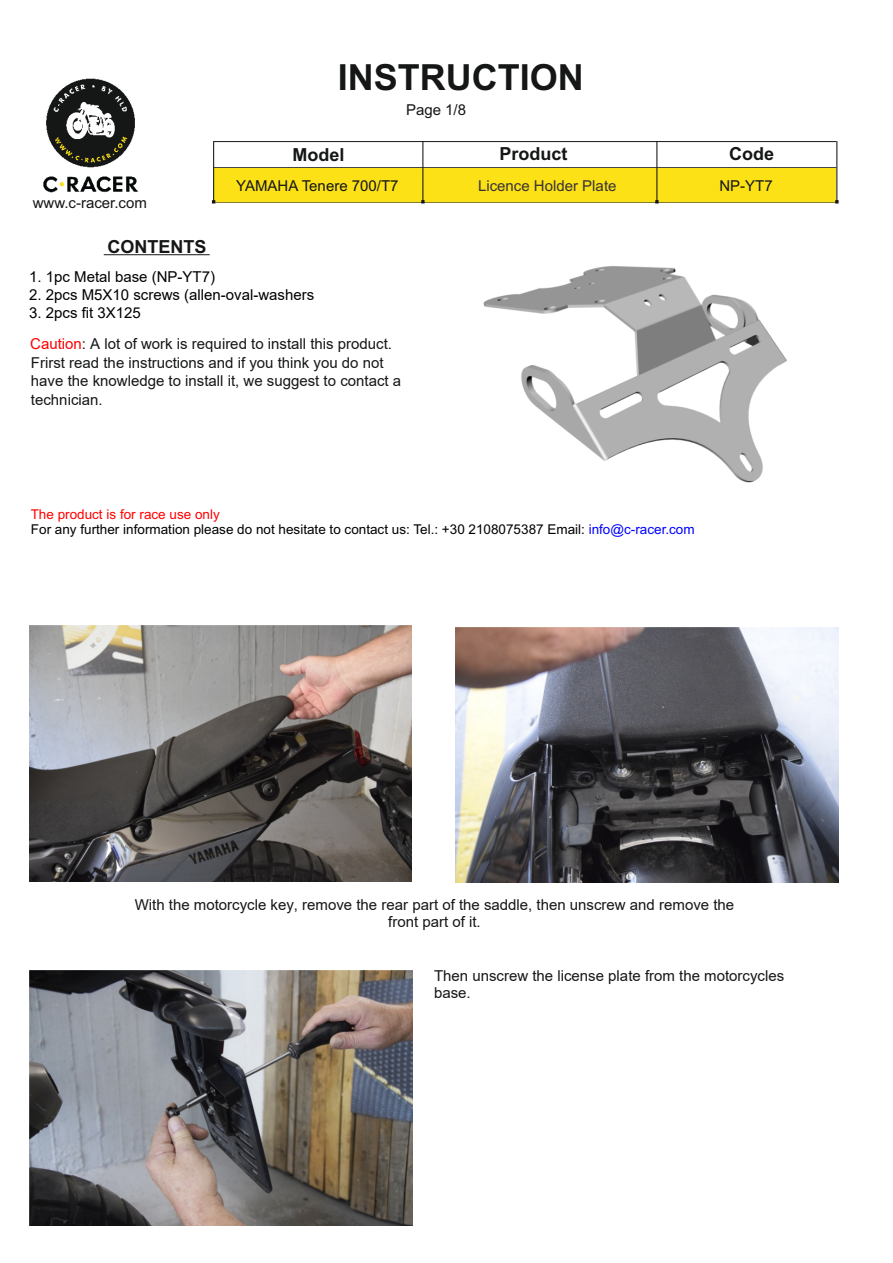
<style>
.page{position:relative;width:893px;height:1263px;background:#fff}
.page>*{position:absolute;margin:0;border:0;box-sizing:border-box;transform-origin:0 0}
.t1{font:700 36px "Arial";color:#151616}
.t2{font:700 18px "Arial";color:#151616}
.t3{font:15px/18.8px "Arial";color:#151616}
.t4{font:15px "Arial";color:#000}
.t5{font:15px "Arial";color:#383336}
.t6{font:13.5px "Arial";color:#000}
.t7{font:13.5px "Arial";color:#f00}
.s1{color:#f00}
.s2{color:#00f}
</style>
<div class="page">
<img style="left:43px;top:78px;width:96px;height:115px">
<hr style="left:214px;top:141px;width:622px;height:1px;background:#151616">
<hr style="left:214px;top:167px;width:622px;height:1px;background:#151616">
<hr style="left:214px;top:202px;width:622px;height:1px;background:#151616">
<div style="left:213px;top:168px;width:623px;height:34px;background:#fbe116"></div>
<hr style="left:213px;top:141px;width:1px;height:61px;background:#151616">
<hr style="left:422px;top:141px;width:1px;height:61px;background:#151616">
<hr style="left:656px;top:141px;width:1px;height:61px;background:#151616">
<hr style="left:836px;top:141px;width:1px;height:61px;background:#151616">
<hr style="left:104px;top:254px;width:106px;height:1px;background:#151616">
<img style="left:483px;top:266px;width:304px;height:217px">
<img style="left:29px;top:626px;width:383px;height:255px">
<img style="left:30px;top:971px;width:383px;height:255px">
<img style="left:456px;top:628px;width:382px;height:255px">
<h1 class="t1" style="left:338px;top:63px;width:247px">INSTRUCTION</h1>
<p class="t3" style="left:406px;top:101px;width:62px">Page 1/8</p>
<p class="t3" style="left:33px;top:194px;width:116px">www.c-racer.com</p>
<p class="t2" style="left:107px;top:240px;width:101px">CONTENTS</p>
<p class="t2" style="left:293px;top:148px;width:54px">Model</p>
<p class="t2" style="left:500px;top:147px;width:70px">Product</p>
<p class="t2" style="left:729px;top:147px;width:46px">Code</p>
<p class="t3" style="left:236px;top:178px;width:164px">ΥΑΜΑΗΑ Tenere 700/T7</p>
<p class="t3" style="left:719px;top:178px;width:55px">NP-YT7</p>
<p class="t5" style="left:478px;top:180px;width:140px">Licence Holder Plate</p>
<p class="t4" style="left:29px;top:266px;width:187px">1. 1pc Metal base (NP-YT7)</p>
<p class="t4" style="left:29px;top:284px;width:287px">2. 2pcs M5X10 screws (allen-oval-washers</p>
<p class="t4" style="left:29px;top:302px;width:113px">3. 2pcs fit 3X125</p>
<p class="t3" style="left:30px;top:334px;width:372px"><span class="s1">Caution</span>: A lot of work is required to install this product.<br>Frirst read the instructions and if you think you do not have the knowledge to install it, we suggest to contact a technician.</p>
<p class="t7" style="left:31px;top:509px;width:191px">The product is for race use only</p>
<p class="t6" style="left:31px;top:524px;width:665px">For any further information please do not hesitate to contact us: Tel.: +30 2108075387 Email: <span class="s2">info@c-racer.com</span></p>
<p class="t3" style="left:135px;top:896px;width:601px;line-height:16.8px;text-align:center">With the motorcycle key, remove the rear part of the saddle, then unscrew and remove the front part of it.</p>
<p class="t3" style="left:434px;top:967px;width:352px;line-height:16.8px">Then unscrew the license plate from the motorcycles base.</p>
</div>
